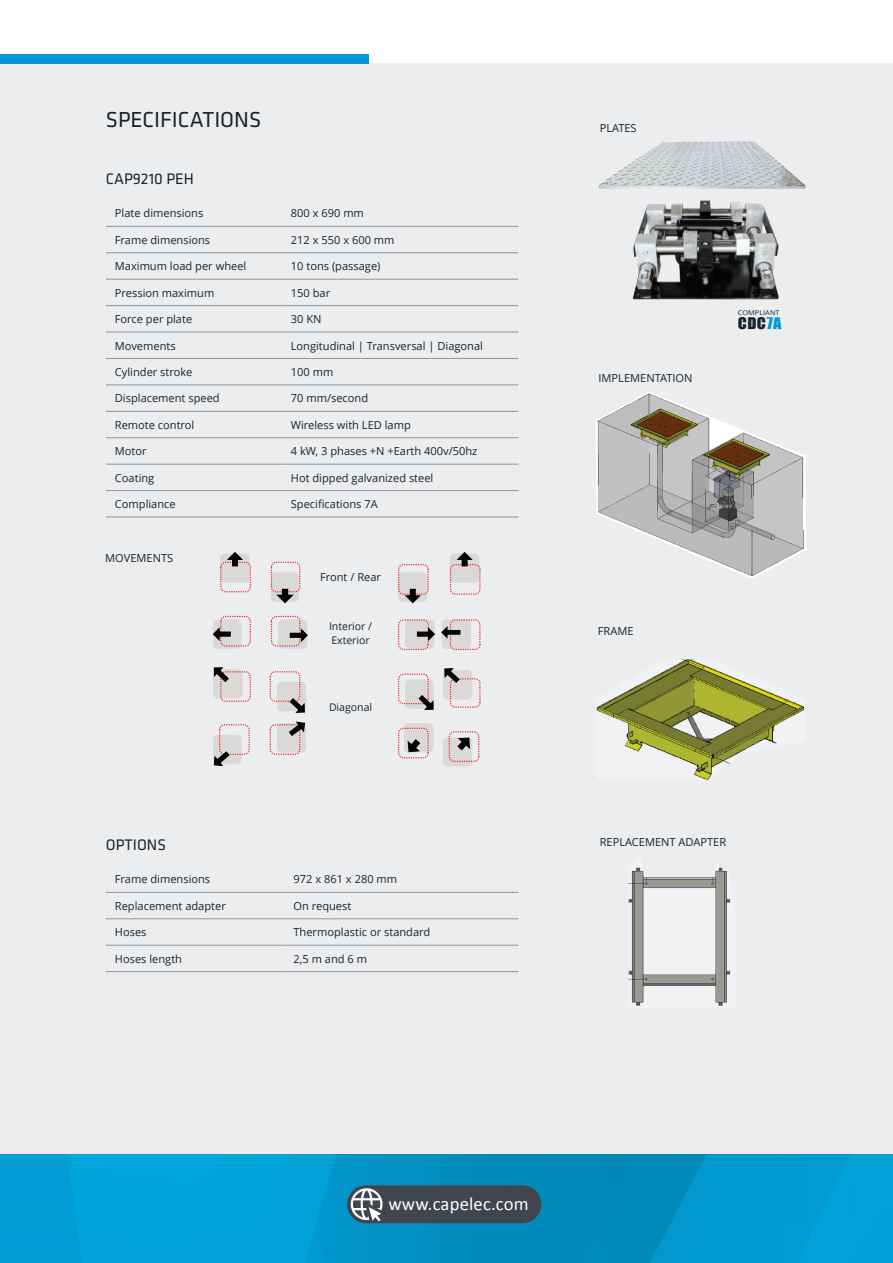
<style>
.page{position:relative;width:893px;height:1263px;background:#fff}
.page>*{position:absolute;margin:0;border:0;box-sizing:border-box;transform-origin:0 0}
.t1{font:22.5px "Klavika";color:#16242e}
.t2{font:18.6px "Calibri";letter-spacing:.01em;color:#fff}
.t3{font:15.9px "Klavika";color:#16242e}
.t4{font:14.85px "Impact";color:#16242e;scale:1.09 1}
.t5{font:11.1px "Open Sans";color:#16242e}
.t6{font:10.5px/13.5px "Open Sans";color:#16242e}
.t7{font:6.75px "Open Sans";color:#16242e;scale:1.09 1}
.s1{color:#0098d6}
</style>
<div class="page">
<div style="left:0;top:63px;width:893px;height:1091px;background:#ecedee"></div>
<img style="left:0;top:1154px;width:893px;height:109px">
<div style="left:347px;top:1185px;width:194px;height:38px;background:#40454e;border-radius:19px"></div>
<svg style="left:350px;top:1186px;width:33px;height:35px"></svg>
<hr style="left:106px;top:226px;width:179px;height:1px;background:#939598">
<hr style="left:106px;top:253px;width:179px;height:1px;background:#939598">
<hr style="left:285px;top:226px;width:233px;height:1px;background:#939598">
<hr style="left:285px;top:253px;width:233px;height:1px;background:#939598">
<hr style="left:106px;top:279px;width:179px;height:1px;background:#939598">
<hr style="left:285px;top:279px;width:233px;height:1px;background:#939598">
<hr style="left:106px;top:305px;width:179px;height:1px;background:#939598">
<hr style="left:285px;top:305px;width:233px;height:1px;background:#939598">
<hr style="left:106px;top:332px;width:179px;height:1px;background:#939598">
<hr style="left:106px;top:358px;width:179px;height:1px;background:#939598">
<hr style="left:285px;top:332px;width:233px;height:1px;background:#939598">
<hr style="left:285px;top:358px;width:233px;height:1px;background:#939598">
<hr style="left:106px;top:385px;width:179px;height:1px;background:#939598">
<hr style="left:106px;top:411px;width:179px;height:1px;background:#939598">
<hr style="left:106px;top:437px;width:179px;height:1px;background:#939598">
<hr style="left:106px;top:464px;width:179px;height:1px;background:#939598">
<hr style="left:106px;top:490px;width:179px;height:1px;background:#939598">
<hr style="left:106px;top:517px;width:179px;height:1px;background:#939598">
<hr style="left:285px;top:385px;width:233px;height:1px;background:#939598">
<hr style="left:285px;top:411px;width:233px;height:1px;background:#939598">
<hr style="left:285px;top:437px;width:233px;height:1px;background:#939598">
<hr style="left:285px;top:464px;width:233px;height:1px;background:#939598">
<hr style="left:285px;top:490px;width:233px;height:1px;background:#939598">
<hr style="left:285px;top:517px;width:233px;height:1px;background:#939598">
<div style="left:0;top:54px;width:369px;height:9px;background:#0098d6"></div>
<hr style="left:106px;top:892px;width:179px;height:1px;background:#939598">
<hr style="left:285px;top:892px;width:233px;height:1px;background:#939598">
<hr style="left:106px;top:918px;width:179px;height:1px;background:#939598">
<hr style="left:285px;top:918px;width:233px;height:1px;background:#939598">
<hr style="left:106px;top:945px;width:179px;height:1px;background:#939598">
<hr style="left:285px;top:945px;width:233px;height:1px;background:#939598">
<hr style="left:106px;top:971px;width:179px;height:1px;background:#939598">
<hr style="left:285px;top:971px;width:233px;height:1px;background:#939598">
<img style="left:596px;top:659px;width:208px;height:121px">
<img style="left:628px;top:867px;width:103px;height:139px">
<img style="left:599px;top:141px;width:207px;height:48px">
<img style="left:632px;top:200px;width:147px;height:100px">
<img style="left:595px;top:392px;width:211px;height:187px">
<div style="left:271px;top:572px;width:28px;height:30px;background:#dad9d8;border-radius:5px"></div>
<div style="left:220px;top:553px;width:30px;height:30px;background:#dad9d8;border-radius:5px"></div>
<div style="left:220px;top:562px;width:31px;height:30px;border:1px dashed #ee1f23;border-radius:5px"></div>
<div style="left:271px;top:562px;width:29px;height:30px;border:1px dashed #ee1f23;border-radius:5px"></div>
<svg style="left:224px;top:552px;width:22px;height:15px"></svg>
<svg style="left:273px;top:588px;width:24px;height:16px"></svg>
<div style="left:278px;top:619px;width:29px;height:30px;background:#dad9d8;border-radius:5px"></div>
<div style="left:213px;top:619px;width:28px;height:30px;background:#dad9d8;border-radius:5px"></div>
<div style="left:220px;top:616px;width:31px;height:30px;border:1px dashed #ee1f23;border-radius:5px"></div>
<div style="left:271px;top:616px;width:29px;height:30px;border:1px dashed #ee1f23;border-radius:5px"></div>
<svg style="left:212px;top:624px;width:19px;height:20px"></svg>
<svg style="left:289px;top:625px;width:19px;height:20px"></svg>
<div style="left:277px;top:682px;width:29px;height:29px;background:#dad9d8;border-radius:5px"></div>
<div style="left:213px;top:669px;width:30px;height:29px;background:#dad9d8;border-radius:5px"></div>
<div style="left:220px;top:671px;width:31px;height:31px;border:1px dashed #ee1f23;border-radius:5px"></div>
<div style="left:270px;top:671px;width:30px;height:31px;border:1px dashed #ee1f23;border-radius:5px"></div>
<svg style="left:213px;top:667px;width:18px;height:17px"></svg>
<svg style="left:288px;top:696px;width:18px;height:17px"></svg>
<div style="left:398px;top:572px;width:29px;height:30px;background:#dad9d8;border-radius:5px"></div>
<div style="left:450px;top:553px;width:29px;height:30px;background:#dad9d8;border-radius:5px"></div>
<div style="left:450px;top:564px;width:30px;height:31px;border:1px dashed #ee1f23;border-radius:5px"></div>
<div style="left:398px;top:564px;width:31px;height:31px;border:1px dashed #ee1f23;border-radius:5px"></div>
<svg style="left:454px;top:552px;width:22px;height:15px"></svg>
<svg style="left:402px;top:588px;width:22px;height:16px"></svg>
<div style="left:405px;top:619px;width:30px;height:30px;background:#dad9d8;border-radius:5px"></div>
<div style="left:398px;top:619px;width:31px;height:31px;border:1px dashed #ee1f23;border-radius:5px"></div>
<div style="left:442px;top:619px;width:29px;height:30px;background:#dad9d8;border-radius:5px"></div>
<div style="left:450px;top:619px;width:30px;height:31px;border:1px dashed #ee1f23;border-radius:5px"></div>
<svg style="left:416px;top:623px;width:45px;height:21px"></svg>
<div style="left:405px;top:679px;width:28px;height:30px;background:#dad9d8;border-radius:5px"></div>
<div style="left:398px;top:674px;width:31px;height:30px;border:1px dashed #ee1f23;border-radius:5px"></div>
<svg style="left:417px;top:693px;width:17px;height:17px"></svg>
<div style="left:443px;top:670px;width:29px;height:29px;background:#dad9d8;border-radius:5px"></div>
<div style="left:450px;top:678px;width:30px;height:30px;border:1px dashed #ee1f23;border-radius:5px"></div>
<svg style="left:443px;top:668px;width:18px;height:17px"></svg>
<div style="left:213px;top:735px;width:28px;height:29px;background:#dad9d8;border-radius:5px"></div>
<div style="left:219px;top:724px;width:31px;height:31px;border:1px dashed #ee1f23;border-radius:5px"></div>
<svg style="left:213px;top:750px;width:18px;height:17px"></svg>
<div style="left:277px;top:723px;width:29px;height:29px;background:#dad9d8;border-radius:5px"></div>
<div style="left:270px;top:724px;width:30px;height:31px;border:1px dashed #ee1f23;border-radius:5px"></div>
<svg style="left:287px;top:721px;width:19px;height:17px"></svg>
<div style="left:404px;top:723px;width:29px;height:29px;background:#dad9d8;border-radius:5px"></div>
<div style="left:398px;top:728px;width:31px;height:30px;border:1px dashed #ee1f23;border-radius:5px"></div>
<svg style="left:406px;top:739px;width:17px;height:14px"></svg>
<div style="left:443px;top:737px;width:29px;height:30px;background:#dad9d8;border-radius:5px"></div>
<div style="left:449px;top:731px;width:30px;height:31px;border:1px dashed #ee1f23;border-radius:5px"></div>
<svg style="left:457px;top:737px;width:13px;height:14px"></svg>
<h1 class="t1" style="left:106px;top:105px;width:157px">SPECIFICATIONS</h1>
<h3 class="t3" style="left:106px;top:168px;width:89px">CAP9210 PEH</h3>
<p class="t5" style="left:115px;top:206px;width:90px">Plate dimensions</p>
<p class="t5" style="left:291px;top:206px;width:75px">800 x 690 mm</p>
<p class="t5" style="left:115px;top:232px;width:97px">Frame dimensions</p>
<p class="t5" style="left:291px;top:232px;width:105px">212 x 550 x 600 mm</p>
<p class="t5" style="left:115px;top:259px;width:133px">Maximum load per wheel</p>
<p class="t5" style="left:291px;top:259px;width:91px">10 tons (passage)</p>
<p class="t5" style="left:115px;top:285px;width:101px">Pression maximum</p>
<p class="t5" style="left:291px;top:285px;width:41px">150 bar</p>
<p class="t5" style="left:115px;top:311px;width:79px">Force per plate</p>
<p class="t5" style="left:291px;top:311px;width:32px">30 KN</p>
<p class="t5" style="left:115px;top:338px;width:62px">Movements</p>
<p class="t5" style="left:291px;top:338px;width:194px">Longitudinal | Transversal | Diagonal</p>
<p class="t5" style="left:115px;top:364px;width:79px">Cylinder stroke</p>
<p class="t5" style="left:291px;top:364px;width:44px">100 mm</p>
<p class="t5" style="left:115px;top:391px;width:106px">Displacement speed</p>
<p class="t5" style="left:291px;top:391px;width:79px">70 mm/second</p>
<p class="t5" style="left:115px;top:417px;width:81px">Remote control</p>
<p class="t5" style="left:291px;top:417px;width:121px">Wireless with LED lamp</p>
<p class="t5" style="left:115px;top:444px;width:33px">Motor</p>
<p class="t5" style="left:291px;top:444px;width:188px">4 kW, 3 phases +N +Earth 400v/50hz</p>
<p class="t5" style="left:115px;top:470px;width:41px">Coating</p>
<p class="t5" style="left:291px;top:470px;width:144px">Hot dipped galvanized steel</p>
<p class="t5" style="left:115px;top:496px;width:62px">Compliance</p>
<p class="t5" style="left:291px;top:496px;width:88px">Specifications 7A</p>
<p class="t5" style="left:105px;top:551px;width:69px">MOVEMENTS</p>
<p class="t5" style="left:320px;top:569px;width:62px">Front / Rear</p>
<p class="t6" style="left:329px;top:619px;width:45px">Interior /<br>Exterior</p>
<p class="t6" style="left:329px;top:700px;width:45px">Diagonal</p>
<h3 class="t3" style="left:106px;top:834px;width:61px">OPTIONS</h3>
<p class="t5" style="left:115px;top:872px;width:97px">Frame dimensions</p>
<p class="t5" style="left:293px;top:872px;width:105px">972 x 861 x 280 mm</p>
<p class="t5" style="left:115px;top:898px;width:112px">Replacement adapter</p>
<p class="t5" style="left:293px;top:898px;width:59px">On request</p>
<p class="t5" style="left:115px;top:925px;width:33px">Hoses</p>
<p class="t5" style="left:293px;top:925px;width:138px">Thermoplastic or standard</p>
<p class="t5" style="left:115px;top:951px;width:69px">Hoses length</p>
<p class="t5" style="left:293px;top:951px;width:75px">2,5 m and 6 m</p>
<p class="t5" style="left:600px;top:120px;width:39px">PLATES</p>
<p class="t5" style="left:598px;top:370px;width:95px">IMPLEMENTATION</p>
<p class="t7" style="left:738px;top:307px;width:40px;rotate:1deg">COMPLIANT</p>
<h3 class="t4" style="left:738px;top:311px;width:41px;rotate:1deg">CDC<span class="s1">7A</span></h3>
<p class="t5" style="left:598px;top:624px;width:37px">FRAME</p>
<p class="t5" style="left:600px;top:834px;width:128px">REPLACEMENT ADAPTER</p>
<h2 class="t2" style="left:388px;top:1193px;width:142px">www.capelec.com</h2>
</div>
